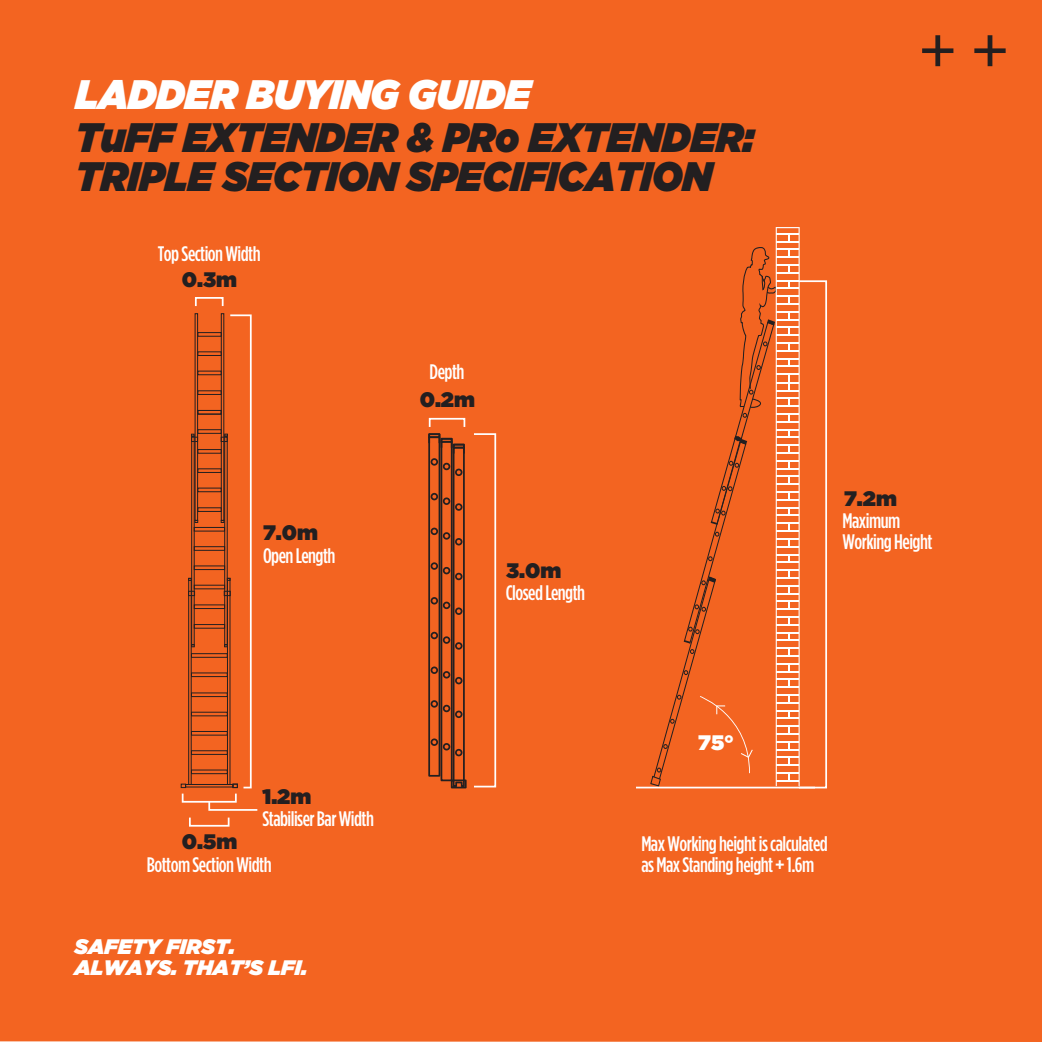
<style>
.page{position:relative;width:1042px;height:1042px;background:#f36421}
.page>*{position:absolute;margin:0;border:0;box-sizing:border-box;transform-origin:0 0}
.t1{font:italic 900 41.12px/38.5px "Gotham";letter-spacing:-.01em;color:#231f20;scale:.93 1}
.t2{font:italic 900 41.12px "Gotham";letter-spacing:-.01em;color:#fff;scale:.93 1}
.t3{font:500 21px/21px "Gotham Condensed";letter-spacing:-.025em;color:#fff}
.t4{font:italic 900 21px/21px "Gotham";color:#fff}
.t5{font:900 21px "Gotham";color:#231f20}
.t6{font:900 21px "Gotham";color:#fff}
</style>
<div class="page">
<svg style="left:922px;top:35px;width:31px;height:31px"></svg>
<svg style="left:974px;top:35px;width:31px;height:31px"></svg>
<div style="left:191px;top:436px;width:4px;height:209px;border:1px solid #231f20"></div>
<div style="left:191px;top:769px;width:37px;height:5px;border:1px solid #231f20"></div>
<div style="left:191px;top:750px;width:37px;height:5px;border:1px solid #231f20"></div>
<div style="left:191px;top:731px;width:37px;height:4px;border:1px solid #231f20"></div>
<div style="left:191px;top:712px;width:37px;height:4px;border:1px solid #231f20"></div>
<div style="left:191px;top:692px;width:37px;height:5px;border:1px solid #231f20"></div>
<div style="left:191px;top:672px;width:37px;height:5px;border:1px solid #231f20"></div>
<div style="left:191px;top:653px;width:37px;height:5px;border:1px solid #231f20"></div>
<div style="left:194px;top:624px;width:31px;height:4px;border:1px solid #231f20"></div>
<div style="left:194px;top:604px;width:31px;height:5px;border:1px solid #231f20"></div>
<div style="left:194px;top:565px;width:31px;height:5px;border:1px solid #231f20"></div>
<div style="left:194px;top:546px;width:31px;height:5px;border:1px solid #231f20"></div>
<div style="left:194px;top:527px;width:31px;height:4px;border:1px solid #231f20"></div>
<div style="left:197px;top:507px;width:25px;height:5px;border:1px solid #231f20"></div>
<div style="left:197px;top:488px;width:25px;height:4px;border:1px solid #231f20"></div>
<div style="left:197px;top:468px;width:25px;height:5px;border:1px solid #231f20"></div>
<div style="left:197px;top:449px;width:25px;height:5px;border:1px solid #231f20"></div>
<div style="left:195px;top:313px;width:3px;height:208px;border:1px solid #231f20"></div>
<div style="left:221px;top:313px;width:3px;height:208px;border:1px solid #231f20"></div>
<div style="left:197px;top:429px;width:25px;height:5px;border:1px solid #231f20"></div>
<div style="left:197px;top:410px;width:25px;height:4px;border:1px solid #231f20"></div>
<div style="left:197px;top:390px;width:25px;height:5px;border:1px solid #231f20"></div>
<div style="left:197px;top:371px;width:25px;height:4px;border:1px solid #231f20"></div>
<div style="left:197px;top:351px;width:25px;height:5px;border:1px solid #231f20"></div>
<div style="left:197px;top:332px;width:25px;height:5px;border:1px solid #231f20"></div>
<svg style="left:194px;top:520px;width:4px;height:3px"></svg>
<div style="left:188px;top:578px;width:4px;height:207px;border:1px solid #231f20"></div>
<svg style="left:188px;top:578px;width:4px;height:3px"></svg>
<svg style="left:191px;top:434px;width:7px;height:8px"></svg>
<svg style="left:188px;top:591px;width:7px;height:5px"></svg>
<div style="left:185px;top:784px;width:48px;height:3px;border:1px solid #231f20"></div>
<svg style="left:181px;top:783px;width:5px;height:5px"></svg>
<svg style="left:221px;top:314px;width:31px;height:475px;background:#e0662e"></svg>
<div style="left:195px;top:297px;width:29px;height:10px;border:2px solid #fff"></div>
<div style="left:189px;top:817px;width:40px;height:9px;border:2px solid #fff"></div>
<svg style="left:207px;top:800px;width:52px;height:11px"></svg>
<svg style="left:452px;top:443px;width:14px;height:342px;background:#af4d20"></svg>
<div style="left:455px;top:749px;width:7px;height:7px;border:2px solid #231f20;border-radius:50%"></div>
<div style="left:455px;top:677px;width:7px;height:7px;border:2px solid #231f20;border-radius:50%"></div>
<div style="left:455px;top:710px;width:7px;height:8px;border:2px solid #231f20;border-radius:50%"></div>
<div style="left:455px;top:642px;width:7px;height:7px;border:2px solid #231f20;border-radius:50%"></div>
<div style="left:455px;top:607px;width:7px;height:8px;border:2px solid #231f20;border-radius:50%"></div>
<div style="left:455px;top:573px;width:7px;height:7px;border:2px solid #231f20;border-radius:50%"></div>
<div style="left:455px;top:538px;width:7px;height:7px;border:2px solid #231f20;border-radius:50%"></div>
<div style="left:455px;top:503px;width:7px;height:8px;border:2px solid #231f20;border-radius:50%"></div>
<div style="left:455px;top:468px;width:7px;height:8px;border:2px solid #231f20;border-radius:50%"></div>
<div style="left:453px;top:444px;width:12px;height:4px;border:2px solid #231f20"></div>
<div style="left:451px;top:779px;width:16px;height:9px;border:2px solid #231f20"></div>
<div style="left:440px;top:438px;width:12px;height:343px;border:2px solid #231f20"></div>
<div style="left:443px;top:743px;width:7px;height:7px;border:2px solid #231f20;border-radius:50%"></div>
<div style="left:443px;top:671px;width:7px;height:7px;border:2px solid #231f20;border-radius:50%"></div>
<div style="left:443px;top:705px;width:7px;height:7px;border:2px solid #231f20;border-radius:50%"></div>
<div style="left:443px;top:636px;width:7px;height:8px;border:2px solid #231f20;border-radius:50%"></div>
<div style="left:443px;top:601px;width:7px;height:8px;border:2px solid #231f20;border-radius:50%"></div>
<div style="left:443px;top:567px;width:7px;height:7px;border:2px solid #231f20;border-radius:50%"></div>
<div style="left:443px;top:532px;width:7px;height:8px;border:2px solid #231f20;border-radius:50%"></div>
<div style="left:443px;top:497px;width:7px;height:8px;border:2px solid #231f20;border-radius:50%"></div>
<div style="left:443px;top:463px;width:7px;height:7px;border:2px solid #231f20;border-radius:50%"></div>
<div style="left:440px;top:438px;width:12px;height:5px;border:2px solid #231f20"></div>
<div style="left:428px;top:433px;width:12px;height:343px;border:2px solid #231f20"></div>
<div style="left:430px;top:738px;width:8px;height:8px;border:2px solid #231f20;border-radius:50%"></div>
<div style="left:430px;top:666px;width:8px;height:8px;border:2px solid #231f20;border-radius:50%"></div>
<div style="left:430px;top:700px;width:8px;height:7px;border:2px solid #231f20;border-radius:50%"></div>
<div style="left:430px;top:632px;width:8px;height:7px;border:2px solid #231f20;border-radius:50%"></div>
<div style="left:430px;top:597px;width:8px;height:7px;border:2px solid #231f20;border-radius:50%"></div>
<div style="left:430px;top:562px;width:8px;height:8px;border:2px solid #231f20;border-radius:50%"></div>
<div style="left:430px;top:527px;width:8px;height:8px;border:2px solid #231f20;border-radius:50%"></div>
<div style="left:430px;top:493px;width:8px;height:7px;border:2px solid #231f20;border-radius:50%"></div>
<div style="left:430px;top:458px;width:8px;height:8px;border:2px solid #231f20;border-radius:50%"></div>
<div style="left:428px;top:433px;width:12px;height:5px;border:2px solid #231f20"></div>
<div style="left:473px;top:433px;width:23px;height:354px;border:2px solid #fff"></div>
<div style="left:429px;top:418px;width:36px;height:10px;border:2px solid #fff"></div>
<hr style="left:636px;top:786px;width:179px;height:2px;background:#fff">
<div style="left:798px;top:280px;width:29px;height:508px;border:2px solid #fff"></div>
<svg style="left:650px;top:227px;width:149px;height:559px;background:#ee6a2c"></svg>
<h1 class="t2" style="left:75px;top:65px;width:492px">LADDER BUYING GUIDE</h1>
<h1 class="t1" style="left:75px;top:118px;width:732px">TuFF EXTENDER &amp; PRo EXTENDER:<br>TRIPLE SECTION SPECIFICATION</h1>
<p class="t3" style="left:158px;top:243px;width:104px">Top Section Width</p>
<p class="t5" style="left:182px;top:264px;width:57px">0.3m</p>
<p class="t5" style="left:263px;top:517px;width:56px">7.0m</p>
<p class="t3" style="left:263px;top:545px;width:74px">Open Length</p>
<p class="t3" style="left:430px;top:360px;width:36px">Depth</p>
<p class="t5" style="left:420px;top:385px;width:57px">0.2m</p>
<p class="t5" style="left:506px;top:556px;width:57px">3.0m</p>
<p class="t3" style="left:506px;top:581px;width:81px">Closed Length</p>
<p class="t5" style="left:844px;top:483px;width:54px">7.2m</p>
<p class="t3" style="left:842px;top:510px;width:91px">Maximum<br>Working Height</p>
<p class="t5" style="left:262px;top:781px;width:50px">1.2m</p>
<p class="t5" style="left:182px;top:826px;width:57px">0.5m</p>
<p class="t3" style="left:262px;top:807px;width:113px">Stabiliser Bar Width</p>
<p class="t3" style="left:147px;top:853px;width:126px">Bottom Section Width</p>
<p class="t4" style="left:74px;top:935px;width:234px">SAFETY FIRST.<br>ALWAYS. THAT’S LFI.</p>
<p class="t6" style="left:698px;top:728px;width:37px">75°</p>
<p class="t3" style="left:641px;top:832px;width:188px">Max Working height is calculated as Max Standing height + 1.6m</p>
</div>
